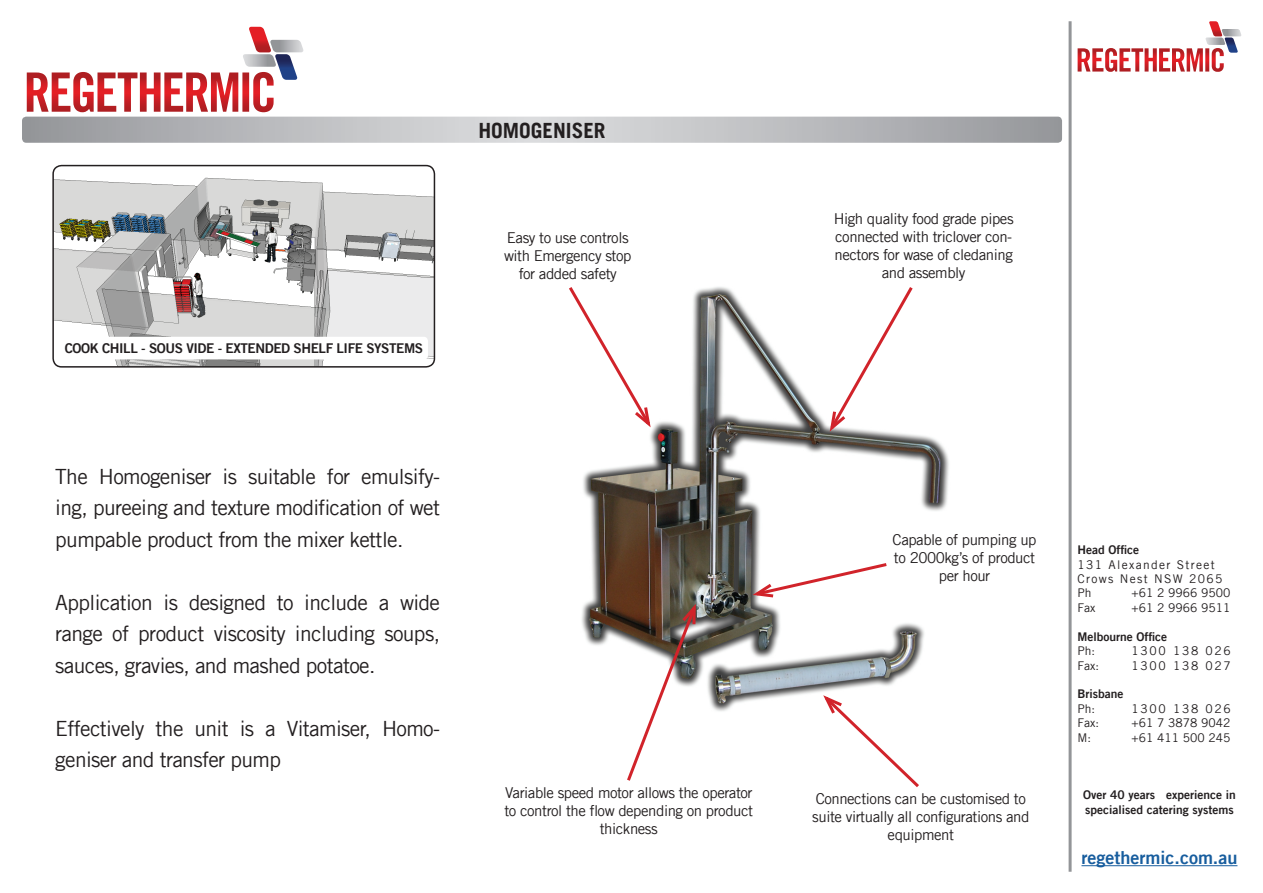
<style>
.page{position:relative;width:1263px;height:893px;background:#fff}
.page>*{position:absolute;margin:0;border:0;box-sizing:border-box;transform-origin:0 0}
.t1{font:21px/31.5px "Trade Gothic LT";letter-spacing:-.03em;color:#231f20;text-align:justify}
.t2{font:700 21px "Trade Gothic LT";color:#231f20}
.t3{font:18px "Trade Gothic LT Bold Two";color:#175d9e}
.t4{font:15px/18px "Trade Gothic LT";letter-spacing:-.03em;color:#231f20;text-align:center}
.t5{font:13.5px "Trade Gothic LT Bold Two";letter-spacing:-.03em;color:#231f20}
.t6{font:12px/14.4px "Trade Gothic LT Bold Two";color:#231f20}
.t7{font:12px/14.4px "Trade Gothic LT";letter-spacing:.11em;color:#231f20}
.t8{font:12px "Trade Gothic LT";color:#231f20}
.t9{font:12px "Trade Gothic LT";letter-spacing:.14em;color:#231f20}
</style>
<div class="page">
<img style="left:581px;top:287px;width:368px;height:424px">
<hr style="left:1068px;top:21px;width:3px;height:851px;background:#939598">
<svg style="left:1077px;top:21px;width:164px;height:51px"></svg>
<hr style="left:1081px;top:865px;width:156px;height:1px;background:#175d9e">
<svg style="left:22px;top:27px;width:1040px;height:116px"></svg>
<svg style="left:748px;top:561px;width:142px;height:38px"></svg>
<svg style="left:820px;top:692px;width:102px;height:95px"></svg>
<svg style="left:827px;top:287px;width:88px;height:148px"></svg>
<svg style="left:569px;top:287px;width:84px;height:144px"></svg>
<svg style="left:624px;top:600px;width:74px;height:181px"></svg>
<img style="left:55px;top:177px;width:379px;height:188px">
<div style="left:52px;top:165px;width:383px;height:203px;border:2px solid #231f20;border-radius:9px"></div>
<div style="left:60px;top:337px;width:368px;height:22px;background:#fff;border-radius:4px"></div>
<p class="t5" style="left:65px;top:340px;width:360px">COOK CHILL - SOUS VIDE - EXTENDED SHELF LIFE SYSTEMS</p>
<h1 class="t2" style="left:478px;top:117px;width:129px">HOMOGENISER</h1>
<p class="t4" style="left:504px;top:228px;width:129px">Easy to use controls with Emergency stop for added safety</p>
<p class="t4" style="left:834px;top:209px;width:181px">High quality food grade pipes connected with triclover con&shy;nectors for wase of cledaning and assembly</p>
<h1 class="t1" style="left:55px;top:460px;width:386px">The Homogeniser is suitable for emulsify&shy;ing, pureeing and texture modification of wet pumpable product from the mixer kettle.</h1>
<h1 class="t1" style="left:55px;top:586px;width:386px">Application is designed to include a wide range of product viscosity including soups, sauces, gravies, and mashed potatoe.</h1>
<h1 class="t1" style="left:55px;top:712px;width:386px">Effectively the unit is a Vitamiser, Homo&shy;geniser and transfer pump</h1>
<p class="t4" style="left:893px;top:530px;width:145px">Capable of pumping up to 2000kg’s of product per hour</p>
<p class="t4" style="left:504px;top:783px;width:250px">Variable speed motor allows the operator to control the flow depending on product thickness</p>
<p class="t4" style="left:812px;top:789px;width:219px">Connections can be customised to suite virtually all configurations and equipment</p>
<p class="t6" style="left:1077px;top:543px;width:63px">Head Office</p>
<p class="t7" style="left:1077px;top:557px;width:146px">131 Alexander Street<br>Crows Nest NSW 2065<br>Ph</p>
<p class="t8" style="left:1131px;top:586px;width:100px">+61 2 9966 9500</p>
<p class="t7" style="left:1077px;top:600px;width:19px">Fax</p>
<p class="t8" style="left:1131px;top:600px;width:100px">+61 2 9966 9511</p>
<p class="t6" style="left:1077px;top:629px;width:91px">Melbourne Office</p>
<p class="t7" style="left:1077px;top:643px;width:19px">Ph:</p>
<p class="t9" style="left:1131px;top:644px;width:101px">1300 138 026</p>
<p class="t7" style="left:1077px;top:658px;width:23px">Fax:</p>
<p class="t9" style="left:1131px;top:658px;width:101px">1300 138 027</p>
<p class="t6" style="left:1077px;top:687px;width:48px">Brisbane</p>
<p class="t7" style="left:1077px;top:701px;width:19px">Ph:</p>
<p class="t9" style="left:1131px;top:701px;width:101px">1300 138 026</p>
<p class="t7" style="left:1077px;top:715px;width:23px">Fax:</p>
<p class="t8" style="left:1131px;top:716px;width:100px">+61 7 3878 9042</p>
<p class="t7" style="left:1077px;top:730px;width:15px">M:</p>
<p class="t8" style="left:1131px;top:730px;width:100px">+61 411 500 245</p>
<p class="t6" style="left:1083px;top:787px;width:154px">Over 40 years experience in specialised catering systems</p>
<p class="t3" style="left:1081px;top:846px;width:157px">regethermic.com.au</p>
</div>
